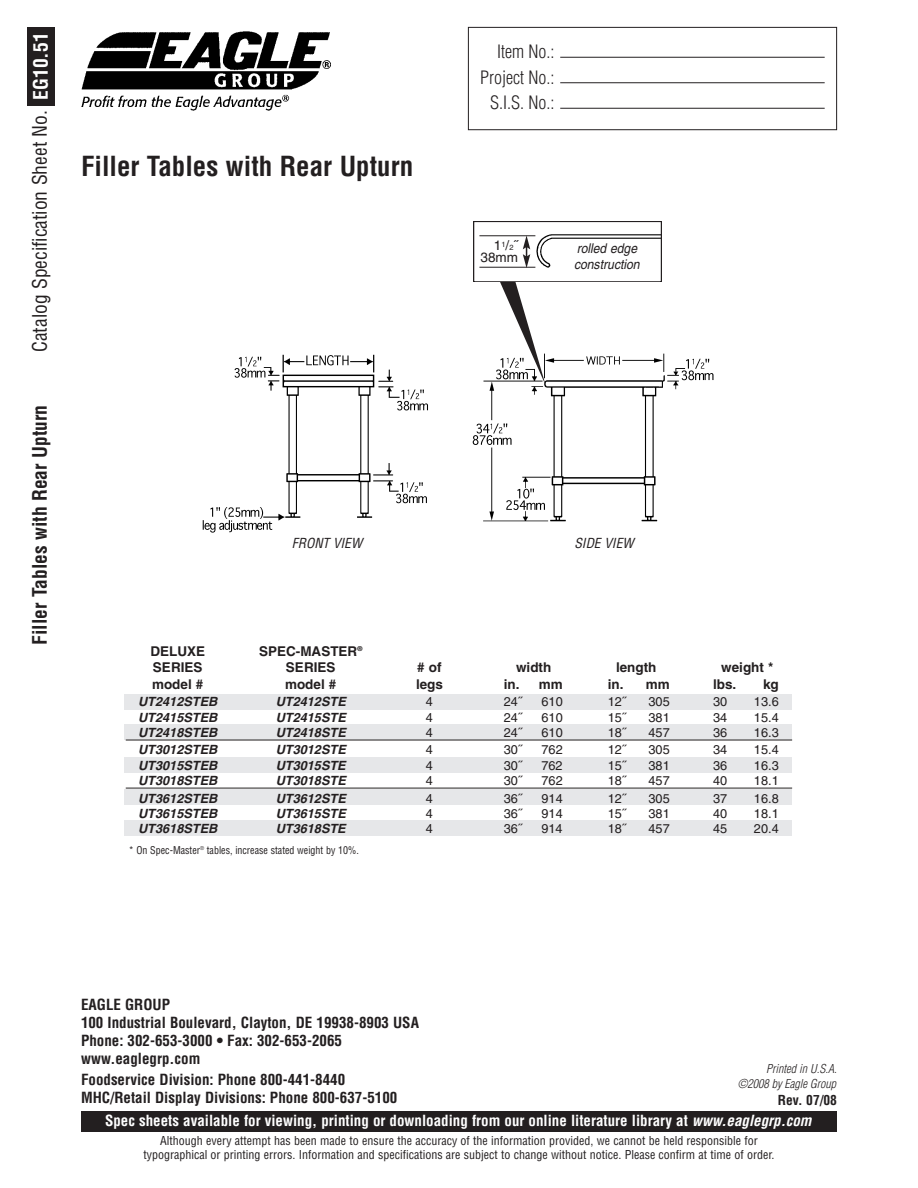
<style>
.page{position:relative;width:918px;height:1188px;background:#fff}
.page>*{position:absolute;margin:0;border:0;box-sizing:border-box;transform-origin:0 0}
.t1{font:700 condensed 27px "Helvetica";color:#231f20}
.t2{font:condensed 19.5px "Helvetica";color:#231f20}
.t3{font:700 condensed 19.5px "Helvetica";color:#231f20}
.t4{font:300 condensed 18px/25.5px "Helvetica";color:#231f20;text-align:right}
.t5{font:700 condensed 15px/18px "Helvetica";color:#231f20}
.t6{font:700 condensed 15px "Helvetica";color:#fff}
.t7{font:700 13.5px "Helvetica";color:#231f20}
.t8{font:italic 13.5px/16.2px "Helvetica";color:#231f20;scale:.9 1}
.t9{font:italic condensed 13.5px "Helvetica";color:#231f20}
.t10{font:700 condensed 13.5px "Helvetica";color:#231f20}
.t11{font:13.5px/12px "Helvetica";color:#231f20;text-align:right}
.t12{font:italic 700 12.75px "Helvetica";color:#231f20}
.t13{font:12.75px "Helvetica";color:#231f20}
.t14{font:condensed 12px/13.5px "Helvetica";color:#231f20;text-align:center}
.t15{font:italic 300 condensed 12px/14.4px "Helvetica";color:#231f20;text-align:right}
.t16{font:condensed 10.5px "Helvetica";color:#231f20;scale:.95 1}
.s1{font-weight:700;color:#fff}
.s2{font-size:7.5px}
.s3{font-style:italic}
</style>
<div class="page">
<div style="left:124px;top:758px;width:668px;height:15px;background:#e6e7e9"></div>
<div style="left:124px;top:790px;width:668px;height:15px;background:#e6e7e9"></div>
<div style="left:124px;top:820px;width:668px;height:16px;background:#e6e7e9"></div>
<div style="left:124px;top:694px;width:668px;height:16px;background:#e6e7e9"></div>
<div style="left:124px;top:725px;width:668px;height:15px;background:#e6e7e9"></div>
<div style="left:81px;top:1111px;width:756px;height:21px;background:#231f20"></div>
<img style="left:81px;top:31px;width:250px;height:79px">
<div style="left:27px;top:27px;width:28px;height:78px;background:#231f20"></div>
<div style="left:468px;top:27px;width:369px;height:103px;border:1px solid #231f20"></div>
<hr style="left:560px;top:82px;width:265px;height:1px;background:#231f20">
<hr style="left:560px;top:57px;width:265px;height:1px;background:#231f20">
<hr style="left:560px;top:108px;width:265px;height:1px;background:#231f20">
<hr style="left:126px;top:740px;width:666px;height:1px;background:#231f20">
<hr style="left:126px;top:788px;width:666px;height:1px;background:#231f20">
<img style="left:202px;top:354px;width:226px;height:179px">
<img style="left:472px;top:353px;width:242px;height:169px">
<svg style="left:498px;top:282px;width:48px;height:104px"></svg>
<img style="left:534px;top:234px;width:125px;height:34px">
<div style="left:474px;top:221px;width:188px;height:61px;border:2px solid #231f20"></div>
<hr style="left:479px;top:267px;width:56px;height:1px;background:#231f20">
<hr style="left:479px;top:235px;width:56px;height:1px;background:#231f20">
<svg style="left:523px;top:235px;width:7px;height:33px"></svg>
<h2 class="t2" style="left:29px;top:352px;width:321px;rotate:-90deg">Catalog Specification Sheet No. <span class="s1">EG10.51</span></h2>
<h2 class="t3" style="left:29px;top:645px;width:241px;rotate:-90deg">Filler Tables with Rear Upturn</h2>
<h1 class="t1" style="left:81px;top:150px;width:334px">Filler Tables with Rear Upturn</h1>
<h3 class="t4" style="left:480px;top:39px;width:76px">Item No.:<br>Project No.:<br>S.I.S. No.:</h3>
<p class="t11" style="left:481px;top:241px;width:39px">1<sup>1</sup>/<span class="s2">2</span>˝<br>38mm</p>
<p class="t8" style="left:574px;top:242px;width:74px">rolled edge construction</p>
<p class="t9" style="left:292px;top:535px;width:72px">FRONT VIEW</p>
<p class="t9" style="left:574px;top:535px;width:61px">SIDE VIEW</p>
<p class="t7" style="left:150px;top:646px;width:56px">DELUXE</p>
<p class="t7" style="left:259px;top:646px;width:105px">SPEC-MASTER<sup>®</sup></p>
<p class="t7" style="left:153px;top:662px;width:51px">SERIES</p>
<p class="t7" style="left:286px;top:662px;width:51px">SERIES</p>
<p class="t7" style="left:417px;top:662px;width:26px"># of</p>
<p class="t7" style="left:516px;top:662px;width:37px">width</p>
<p class="t7" style="left:616px;top:662px;width:42px">length</p>
<p class="t7" style="left:721px;top:662px;width:54px">weight *</p>
<p class="t7" style="left:152px;top:678px;width:53px">model #</p>
<p class="t7" style="left:285px;top:678px;width:53px">model #</p>
<p class="t7" style="left:416px;top:678px;width:29px">legs</p>
<p class="t7" style="left:504px;top:678px;width:61px">in. mm</p>
<p class="t7" style="left:608px;top:678px;width:64px">in. mm</p>
<p class="t7" style="left:713px;top:678px;width:25px">lbs.</p>
<p class="t7" style="left:763px;top:678px;width:17px">kg</p>
<p class="t12" style="left:138px;top:697px;width:81px">UT2412STEB</p>
<p class="t12" style="left:276px;top:697px;width:72px">UT2412STE</p>
<p class="t13" style="left:426px;top:697px;width:9px">4</p>
<p class="t13" style="left:504px;top:697px;width:20px">24˝</p>
<p class="t13" style="left:541px;top:697px;width:23px">610</p>
<p class="t13" style="left:608px;top:697px;width:20px">12˝</p>
<p class="t13" style="left:649px;top:697px;width:23px">305</p>
<p class="t13" style="left:713px;top:697px;width:16px">30</p>
<p class="t13" style="left:754px;top:697px;width:26px">13.6</p>
<p class="t12" style="left:138px;top:712px;width:81px">UT2415STEB</p>
<p class="t12" style="left:276px;top:712px;width:72px">UT2415STE</p>
<p class="t13" style="left:426px;top:713px;width:9px">4</p>
<p class="t13" style="left:504px;top:713px;width:20px">24˝</p>
<p class="t13" style="left:541px;top:713px;width:23px">610</p>
<p class="t13" style="left:608px;top:713px;width:20px">15˝</p>
<p class="t13" style="left:649px;top:713px;width:23px">381</p>
<p class="t13" style="left:713px;top:713px;width:16px">34</p>
<p class="t13" style="left:754px;top:713px;width:26px">15.4</p>
<p class="t12" style="left:138px;top:727px;width:81px">UT2418STEB</p>
<p class="t12" style="left:276px;top:727px;width:72px">UT2418STE</p>
<p class="t13" style="left:426px;top:728px;width:9px">4</p>
<p class="t13" style="left:504px;top:728px;width:20px">24˝</p>
<p class="t13" style="left:541px;top:728px;width:23px">610</p>
<p class="t13" style="left:608px;top:728px;width:20px">18˝</p>
<p class="t13" style="left:649px;top:728px;width:23px">457</p>
<p class="t13" style="left:713px;top:728px;width:16px">36</p>
<p class="t13" style="left:754px;top:728px;width:26px">16.3</p>
<p class="t12" style="left:138px;top:745px;width:81px">UT3012STEB</p>
<p class="t12" style="left:276px;top:745px;width:72px">UT3012STE</p>
<p class="t13" style="left:426px;top:745px;width:9px">4</p>
<p class="t13" style="left:504px;top:745px;width:20px">30˝</p>
<p class="t13" style="left:541px;top:745px;width:23px">762</p>
<p class="t13" style="left:608px;top:745px;width:20px">12˝</p>
<p class="t13" style="left:649px;top:745px;width:23px">305</p>
<p class="t13" style="left:713px;top:745px;width:16px">34</p>
<p class="t13" style="left:754px;top:745px;width:26px">15.4</p>
<p class="t12" style="left:138px;top:760px;width:81px">UT3015STEB</p>
<p class="t12" style="left:276px;top:760px;width:72px">UT3015STE</p>
<p class="t13" style="left:426px;top:761px;width:9px">4</p>
<p class="t13" style="left:504px;top:761px;width:20px">30˝</p>
<p class="t13" style="left:541px;top:761px;width:23px">762</p>
<p class="t13" style="left:608px;top:761px;width:20px">15˝</p>
<p class="t13" style="left:648px;top:761px;width:23px">381</p>
<p class="t13" style="left:713px;top:761px;width:16px">36</p>
<p class="t13" style="left:754px;top:761px;width:26px">16.3</p>
<p class="t12" style="left:138px;top:776px;width:81px">UT3018STEB</p>
<p class="t12" style="left:276px;top:776px;width:72px">UT3018STE</p>
<p class="t13" style="left:426px;top:776px;width:9px">4</p>
<p class="t13" style="left:504px;top:776px;width:20px">30˝</p>
<p class="t13" style="left:541px;top:776px;width:23px">762</p>
<p class="t13" style="left:608px;top:776px;width:20px">18˝</p>
<p class="t13" style="left:649px;top:776px;width:23px">457</p>
<p class="t13" style="left:713px;top:776px;width:16px">40</p>
<p class="t13" style="left:754px;top:776px;width:26px">18.1</p>
<p class="t12" style="left:138px;top:793px;width:81px">UT3612STEB</p>
<p class="t12" style="left:276px;top:793px;width:72px">UT3612STE</p>
<p class="t13" style="left:426px;top:793px;width:9px">4</p>
<p class="t13" style="left:504px;top:793px;width:20px">36˝</p>
<p class="t13" style="left:541px;top:793px;width:23px">914</p>
<p class="t13" style="left:608px;top:793px;width:20px">12˝</p>
<p class="t13" style="left:649px;top:793px;width:23px">305</p>
<p class="t13" style="left:713px;top:793px;width:16px">37</p>
<p class="t13" style="left:754px;top:793px;width:26px">16.8</p>
<p class="t12" style="left:138px;top:808px;width:81px">UT3615STEB</p>
<p class="t12" style="left:276px;top:808px;width:72px">UT3615STE</p>
<p class="t13" style="left:426px;top:809px;width:9px">4</p>
<p class="t13" style="left:504px;top:809px;width:20px">36˝</p>
<p class="t13" style="left:541px;top:809px;width:23px">914</p>
<p class="t13" style="left:608px;top:809px;width:20px">15˝</p>
<p class="t13" style="left:649px;top:809px;width:23px">381</p>
<p class="t13" style="left:713px;top:809px;width:16px">40</p>
<p class="t13" style="left:754px;top:809px;width:26px">18.1</p>
<p class="t12" style="left:138px;top:824px;width:81px">UT3618STEB</p>
<p class="t12" style="left:276px;top:824px;width:72px">UT3618STE</p>
<p class="t13" style="left:426px;top:824px;width:9px">4</p>
<p class="t13" style="left:504px;top:824px;width:20px">36˝</p>
<p class="t13" style="left:541px;top:824px;width:23px">914</p>
<p class="t13" style="left:608px;top:824px;width:20px">18˝</p>
<p class="t13" style="left:648px;top:824px;width:23px">457</p>
<p class="t13" style="left:713px;top:824px;width:16px">45</p>
<p class="t13" style="left:754px;top:824px;width:26px">20.4</p>
<p class="t16" style="left:129px;top:844px;width:244px">* On Spec-Master<sup>®</sup> tables, increase stated weight by 10%.</p>
<p class="t5" style="left:81px;top:996px;width:340px">EAGLE GROUP<br>100 Industrial Boulevard, Clayton, DE 19938-8903 USA<br>Phone: 302-653-3000 • Fax: 302-653-2065 www.eaglegrp.com</p>
<p class="t5" style="left:81px;top:1071px;width:318px">Foodservice Division: Phone 800-441-8440<br>MHC/Retail Display Divisions: Phone 800-637-5100</p>
<p class="t15" style="left:738px;top:1062px;width:100px">Printed in U.S.A. ©2008 by Eagle Group</p>
<p class="t10" style="left:778px;top:1092px;width:61px">Rev. 07/08</p>
<p class="t6" style="left:105px;top:1112px;width:708px">Spec sheets available for viewing, printing or downloading from our online literature library at <span class="s3">www.eaglegrp.com</span></p>
<p class="t14" style="left:143px;top:1134px;width:633px">Although every attempt has been made to ensure the accuracy of the information provided, we cannot be held responsible for typographical or printing errors. Information and specifications are subject to change without notice. Please confirm at time of order.</p>
</div>
